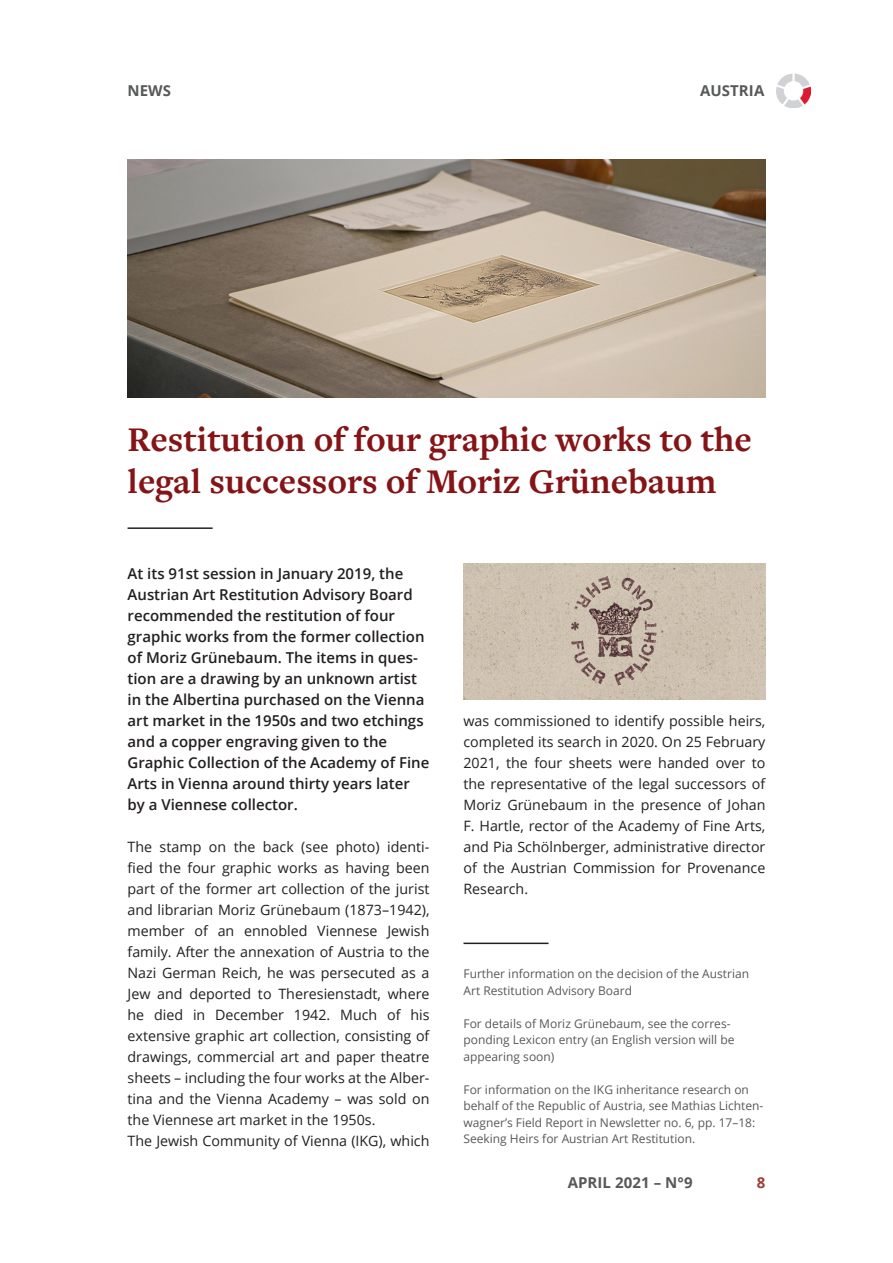
<style>
.page{position:relative;width:893px;height:1263px;background:#fff}
.page>*{position:absolute;margin:0;border:0;box-sizing:border-box;transform-origin:0 0}
.kop_1{font:700 36px/42px "Freight Text Pro";color:#851417}
.inleiding{font:600 15px/21px "Open Sans";color:#231f20}
.land{font:700 15px "Open Sans";letter-spacing:.005em;color:#57585a}
.stijlelementen{font:700 15px "Open Sans";color:#57585a}
.t1{font:700 15px "Open Sans";color:#994031}
.t2{font:14.25px/21px "Open Sans";color:#231f20;text-align:justify}
.link{font:12px/16.5px "Open Sans";color:#57585a}
</style>
<div class="page">
<hr style="left:463px;top:942px;width:86px;height:2px;background:#231f20">
<hr style="left:128px;top:527px;width:85px;height:2px;background:#231f20">
<img style="left:463px;top:563px;width:302px;height:137px">
<img style="left:128px;top:159px;width:637px;height:238px">
<img style="left:776px;top:74px;width:34px;height:34px">
<p class="stijlelementen" style="left:128px;top:80px;width:45px">NEWS</p>
<p class="land" style="left:700px;top:80px;width:66px">AUSTRIA</p>
<p class="kop_1" style="left:128px;top:418px;width:626px">Restitution of four graphic works to the legal successors of Moriz Grünebaum</p>
<p class="inleiding" style="left:128px;top:563px;width:303px">At its 91st session in January 2019, the Austrian Art Restitution Advisory Board recommended the restitution of four graphic works from the former collection of Moriz Grünebaum. The items in ques&shy;tion are a drawing by an unknown artist in the Albertina purchased on the Vienna art market in the 1950s and two etchings and a copper engraving given to the Graphic Collection of the Academy of Fine Arts in Vienna around thirty years later by a Viennese collector.</p>
<p class="t2" style="left:128px;top:836px;width:303px">The stamp on the back (see photo) identi&shy;fied the four graphic works as having been part of the former art collection of the jurist and librarian Moriz Grünebaum (1873–1942), member of an ennobled Viennese Jewish family. After the annexation of Austria to the Nazi German Reich, he was persecuted as a Jew and deported to Theresienstadt, where he died in December 1942. Much of his extensive graphic art collection, consisting of drawings, commercial art and paper theatre sheets – including the four works at the Alber&shy;tina and the Vienna Academy – was sold on the Viennese art market in the 1950s.</p>
<p class="t2" style="left:128px;top:1130px;width:303px">The Jewish Community of Vienna (IKG), which</p>
<p class="t2" style="left:463px;top:710px;width:303px">was commissioned to identify possible heirs, completed its search in 2020. On 25 February 2021, the four sheets were handed over to the representative of the legal successors of Moriz Grünebaum in the presence of Johan F. Hartle, rector of the Academy of Fine Arts, and Pia Schölnberger, administrative director of the Austrian Commission for Provenance Research.</p>
<p class="link" style="left:463px;top:965px;width:287px">Further information on the decision of the Austrian<br>Art Restitution Advisory Board</p>
<p class="link" style="left:463px;top:1015px;width:272px">For details of Moriz Grünebaum, see the corres&shy;ponding Lexicon entry (an English version will be appearing soon)</p>
<p class="link" style="left:463px;top:1081px;width:301px">For information on the IKG inheritance research on behalf of the Republic of Austria, see Mathias Lichten&shy;wagner’s Field Report in Newsletter no. 6, pp. 17–18:<br>Seeking Heirs for Austrian Art Restitution.</p>
<p class="land" style="left:568px;top:1172px;width:126px">APRIL 2021 – N°9</p>
<p class="t1" style="left:757px;top:1172px;width:10px">8</p>
</div>
